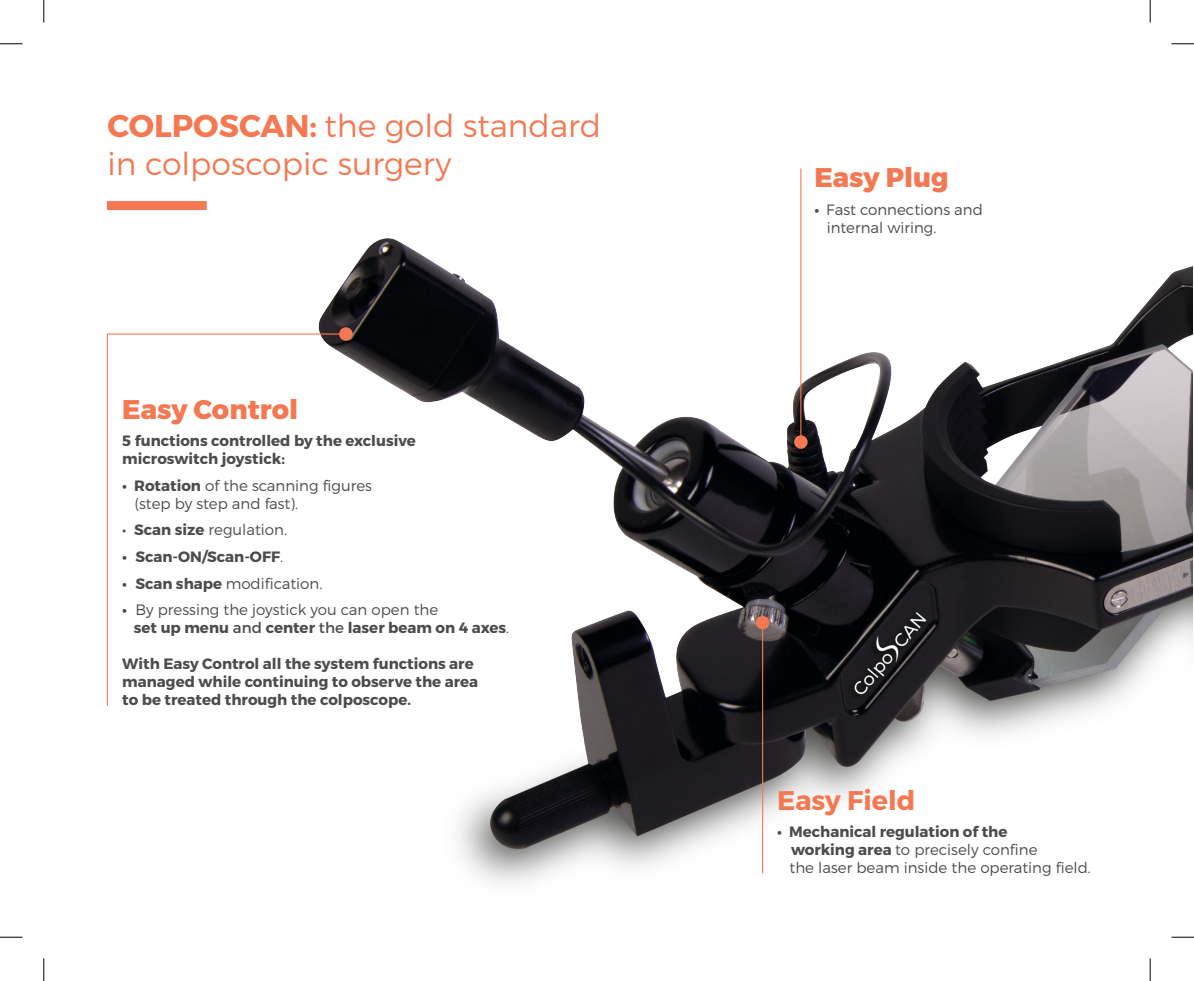
<style>
.page{position:relative;width:1194px;height:981px;background:#fff}
.page>*{position:absolute;margin:0;border:0;box-sizing:border-box;transform-origin:0 0}
.t1{font:31.5px/37.8px "Trueno Lt";color:#f47953}
.t2{font:27px "Trueno Ex Bd";color:#f47953}
.t3{font:27px "Trueno Bd";color:#f47953}
.t4{font:15px/18px "Trueno Bd";color:#4b4c4d}
.t5{font:15px "Trueno Lt";color:#4b4c4d}
.s1{font-family:"Trueno Bd"}
.s2{font-family:"Trueno Rg"}
.s3{font-family:"Trueno Lt"}
</style>
<div class="page">
<img style="left:236px;top:168px;width:956px;height:716px">
<div style="left:107px;top:201px;width:100px;height:9px;background:#f47953"></div>
<hr style="left:107px;top:333px;width:239px;height:1px;background:#f47953">
<div style="left:339px;top:327px;width:13px;height:14px;background:#f47953;border-radius:50%"></div>
<hr style="left:761px;top:622px;width:2px;height:251px;background:#f47953">
<div style="left:755px;top:616px;width:14px;height:13px;background:#f47953;border-radius:50%"></div>
<hr style="left:800px;top:168px;width:1px;height:274px;background:#f47953">
<div style="left:793px;top:435px;width:14px;height:14px;background:#f47953;border-radius:50%"></div>
<hr style="left:107px;top:334px;width:1px;height:371px;background:#f47953">
<svg style="left:0;top:44px;width:22px;height:1px"></svg>
<svg style="left:1171px;top:44px;width:22px;height:1px"></svg>
<svg style="left:0;top:936px;width:22px;height:1px"></svg>
<svg style="left:1171px;top:936px;width:22px;height:1px"></svg>
<svg style="left:44px;top:0;width:1px;height:23px"></svg>
<svg style="left:44px;top:958px;width:1px;height:22px"></svg>
<svg style="left:1149px;top:0;width:1px;height:23px"></svg>
<svg style="left:1149px;top:958px;width:1px;height:22px"></svg>
<p class="t1" style="left:107px;top:107px;width:495px"><span class="s1">COLPOSCAN:</span> the gold standard in colposcopic surgery</p>
<p class="t2" style="left:122px;top:393px;width:177px">Easy Control</p>
<p class="t4" style="left:122px;top:432px;width:295px">5 functions controlled by the exclusive</p>
<p class="t4" style="left:122px;top:450px;width:164px">microswitch joystick:</p>
<p class="t5" style="left:122px;top:476px;width:251px"><span class="s1">• Rotation</span> of the scanning figures</p>
<p class="t5" style="left:135px;top:494px;width:165px">(step by step and fast).</p>
<p class="t5" style="left:122px;top:521px;width:166px"><span class="s2">•</span> <span class="s1">Scan size</span> regulation.</p>
<p class="t4" style="left:122px;top:548px;width:162px">• Scan-ON/Scan-OFF<span class="s3">.</span></p>
<p class="t5" style="left:122px;top:574px;width:201px"><span class="s1">• Scan shape</span> modification.</p>
<p class="t5" style="left:122px;top:600px;width:317px"><span class="s1">•</span> By pressing the joystick you can open the</p>
<p class="t4" style="left:134px;top:619px;width:376px">set up menu <span class="s2">and</span> center <span class="s2">the</span> laser beam on 4 axes<span class="s3">.</span></p>
<p class="t4" style="left:122px;top:655px;width:357px">With Easy Control all the system functions are managed while continuing to observe the area</p>
<p class="t4" style="left:122px;top:691px;width:290px">to be treated through the colposcope.</p>
<p class="t2" style="left:814px;top:160px;width:136px">Easy Plug</p>
<p class="t5" style="left:814px;top:201px;width:170px"><span class="s1">•</span> Fast connections and</p>
<p class="t5" style="left:826px;top:219px;width:111px">internal wiring.</p>
<p class="t3" style="left:777px;top:783px;width:140px">Easy Field</p>
<p class="t4" style="left:777px;top:822px;width:232px">• Mechanical regulation of the</p>
<p class="t5" style="left:790px;top:840px;width:248px"><span class="s1">working area</span> to precisely confine</p>
<p class="t5" style="left:789px;top:858px;width:303px">the laser beam inside the operating field.</p>
</div>
